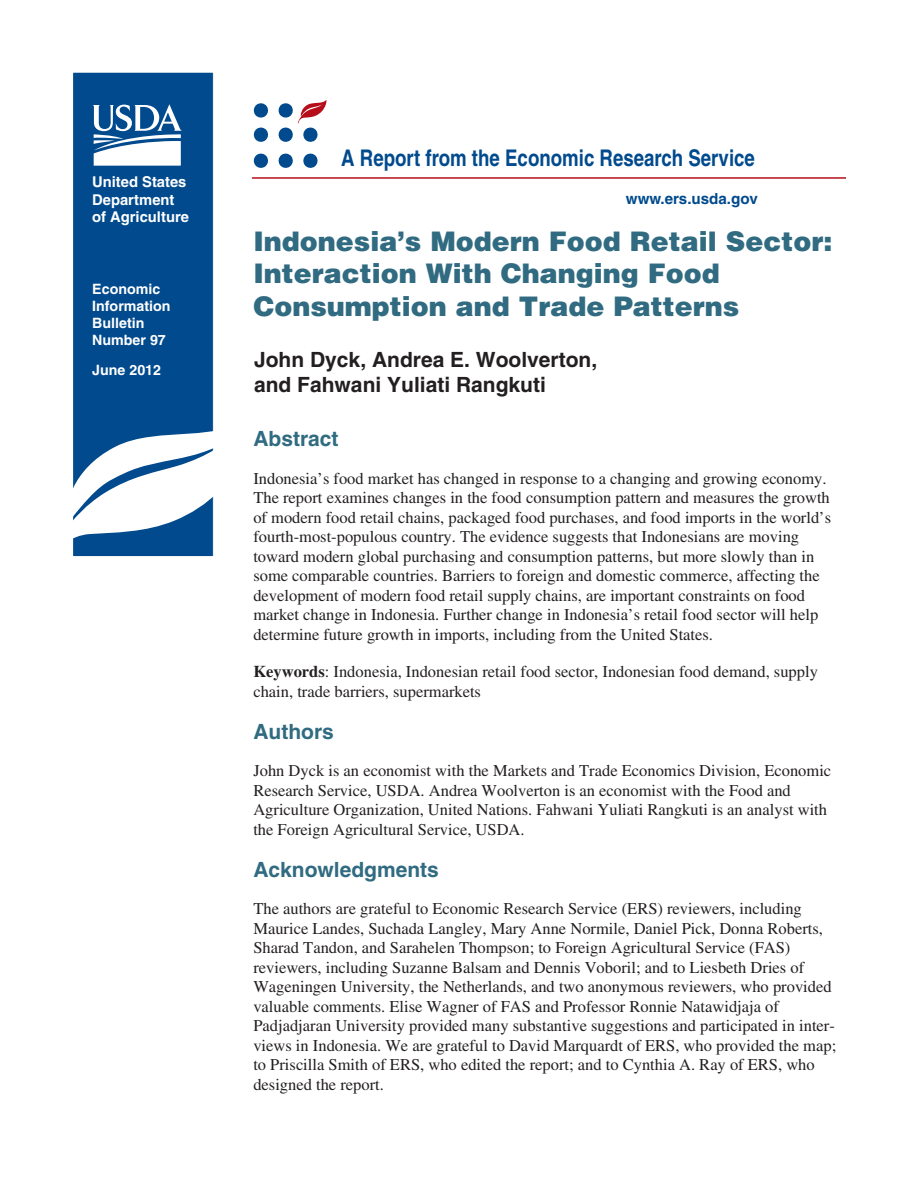
<style>
.page{position:relative;width:918px;height:1188px;background:#fff}
.page>*{position:absolute;margin:0;border:0;box-sizing:border-box;transform-origin:0 0}
.Title_Heading{font:900 27px/32.4px "Helvetica";color:#316b81}
.t1{font:700 condensed 22.95px "Helvetica";color:#004a8d}
.Author_names{font:700 21px/25.2px "Helvetica";color:#231f20}
.Heading_1{font:700 21px "Helvetica";color:#316b81}
.Body_Text{font:16.5px/19.5px "Times";color:#231f20}
.t2{font:700 15.3px "Helvetica";color:#004a8d}
.t3{font:700 14.85px/17.9px "Helvetica";color:#fff}
.t4{font:700 14.25px/17.1px "Helvetica";color:#fff}
.s1{font-weight:700}
</style>
<div class="page">
<div style="left:73px;top:72px;width:140px;height:484px;background:#004a8d"></div>
<div style="left:72px;top:72px;width:142px;height:484px;border:1px solid #fff"></div>
<svg style="left:72px;top:412px;width:142px;height:144px"></svg>
<hr style="left:252px;top:177px;width:594px;height:2px;background:#b50e1a">
<svg style="left:93px;top:104px;width:89px;height:62px"></svg>
<svg style="left:303px;top:153px;width:15px;height:15px"></svg>
<svg style="left:278px;top:100px;width:49px;height:42px"></svg>
<svg style="left:278px;top:153px;width:15px;height:15px"></svg>
<svg style="left:253px;top:103px;width:15px;height:15px"></svg>
<svg style="left:253px;top:127px;width:15px;height:15px"></svg>
<svg style="left:253px;top:153px;width:15px;height:15px"></svg>
<p class="t3" style="left:92px;top:172px;width:98px">United States<br>Department of Agriculture</p>
<p class="t4" style="left:92px;top:280px;width:80px">Economic<br>Information<br>Bulletin<br>Number 97</p>
<p class="t4" style="left:92px;top:362px;width:70px">June 2012</p>
<p class="t1" style="left:341px;top:144px;width:415px">A Report from the Economic Research Service</p>
<p class="t2" style="left:626px;top:189px;width:133px">www.ers.usda.gov</p>
<p class="Title_Heading" style="left:253px;top:224px;width:581px">Indonesia’s Modern Food Retail Sector:<br>Interaction With Changing Food<br>Consumption and Trade Patterns</p>
<p class="Author_names" style="left:254px;top:347px;width:345px">John Dyck, Andrea E. Woolverton, and Fahwani Yuliati Rangkuti</p>
<p class="Heading_1" style="left:253px;top:426px;width:87px">Abstract</p>
<p class="Body_Text" style="left:253px;top:468px;width:579px">Indonesia’s food market has changed in response to a changing and growing economy.<br>The report examines changes in the food consumption pattern and measures the growth of modern food retail chains, packaged food purchases, and food imports in the world’s fourth-most-populous country. The evidence suggests that Indonesians are moving toward modern global purchasing and consumption patterns, but more slowly than in some comparable countries. Barriers to foreign and domestic commerce, affecting the development of modern food retail supply chains, are important constraints on food market change in Indonesia. Further change in Indonesia’s retail food sector will help determine future growth in imports, including from the United States.</p>
<p class="Body_Text" style="left:253px;top:662px;width:566px"><span class="s1">Keywords</span>: Indonesia, Indonesian retail food sector, Indonesian food demand, supply chain, trade barriers, supermarkets</p>
<p class="Heading_1" style="left:253px;top:718px;width:82px">Authors</p>
<p class="Body_Text" style="left:253px;top:761px;width:579px">John Dyck is an economist with the Markets and Trade Economics Division, Economic Research Service, USDA. Andrea Woolverton is an economist with the Food and Agriculture Organization, United Nations. Fahwani Yuliati Rangkuti is an analyst with the Foreign Agricultural Service, USDA.</p>
<p class="Heading_1" style="left:253px;top:857px;width:187px">Acknowledgments</p>
<p class="Body_Text" style="left:253px;top:899px;width:584px">The authors are grateful to Economic Research Service (ERS) reviewers, including Maurice Landes, Suchada Langley, Mary Anne Normile, Daniel Pick, Donna Roberts, Sharad Tandon, and Sarahelen Thompson; to Foreign Agricultural Service (FAS) reviewers, including Suzanne Balsam and Dennis Voboril; and to Liesbeth Dries of Wageningen University, the Netherlands, and two anonymous reviewers, who provided valuable comments. Elise Wagner of FAS and Professor Ronnie Natawidjaja of Padjadjaran University provided many substantive suggestions and participated in inter&shy;views in Indonesia. We are grateful to David Marquardt of ERS, who provided the map; to Priscilla Smith of ERS, who edited the report; and to Cynthia A. Ray of ERS, who designed the report.</p>
</div>
